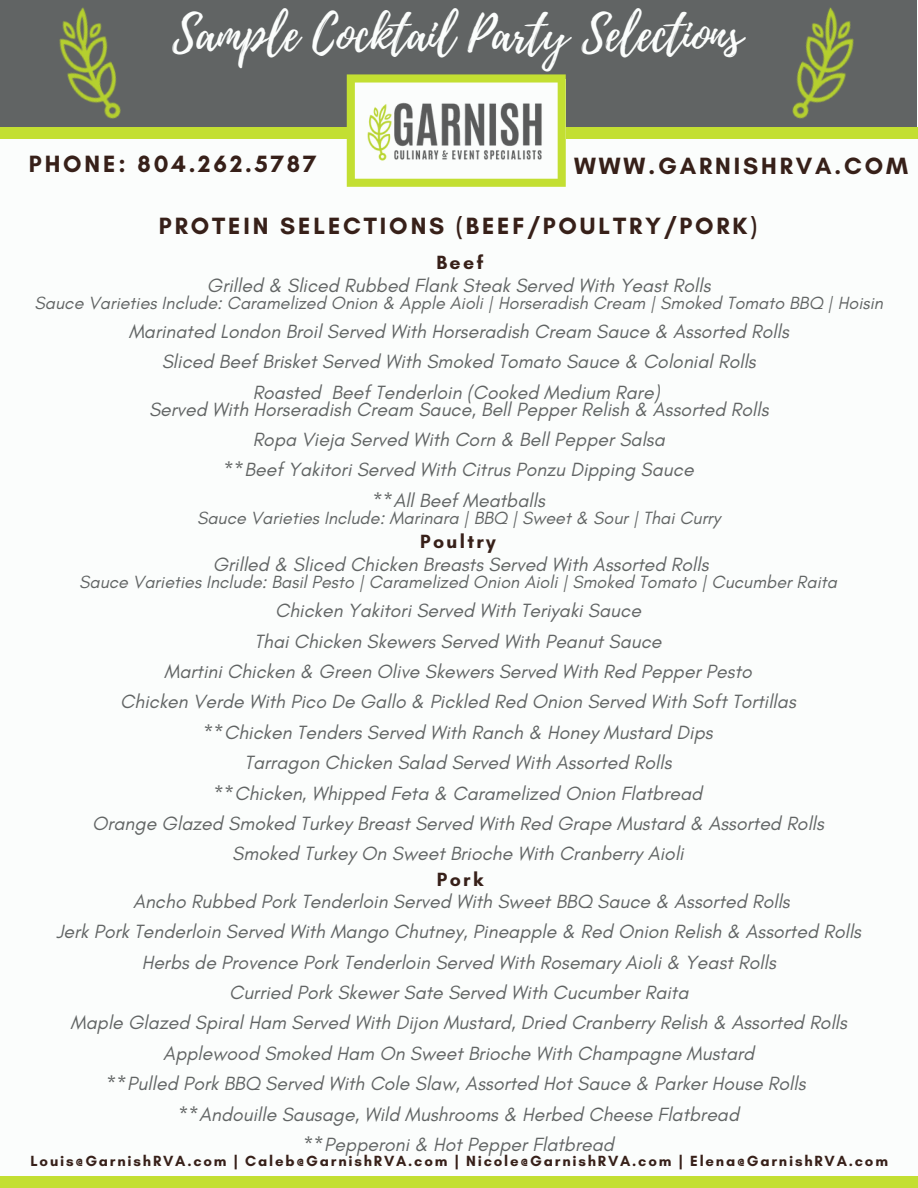
<style>
.page{position:relative;width:918px;height:1188px;background:#fbfdfc}
.page>*{position:absolute;margin:0;border:0;box-sizing:border-box;transform-origin:0 0}
.t1{font:48px "Playlist Script";color:#fbfdfc}
.t2{font:700 24px "Glacial Indifference";letter-spacing:.12em;color:#372019}
.t3{font:italic 19.5px "Glacial Indifference";color:#616464}
.t4{font:700 19.5px "Glacial Indifference";letter-spacing:.12em;color:#372019}
.t5{font:italic 18px "Glacial Indifference";color:#616464}
.t6{font:700 15px "Glacial Indifference";letter-spacing:.12em;color:#372019}
</style>
<div class="page">
<div style="left:0;top:0;width:917px;height:133px;background:#616464"></div>
<div style="left:0;top:127px;width:918px;height:12px;background:#c3df32"></div>
<svg style="left:347px;top:74px;width:219px;height:113px"></svg>
<div style="left:0;top:1177px;width:918px;height:11px;background:#c3df32"></div>
<img style="left:59px;top:7px;width:62px;height:112px">
<img style="left:792px;top:7px;width:62px;height:112px">
<p class="t1" style="left:173px;top:0;width:571px">Sample Cocktail Party Selections</p>
<p class="t2" style="left:29px;top:150px;width:289px">PHONE: 804.262.5787</p>
<p class="t2" style="left:574px;top:151px;width:336px">WWW.GARNISHRVA.COM</p>
<p class="t2" style="left:159px;top:212px;width:600px">PROTEIN SELECTIONS (BEEF/POULTRY/PORK)</p>
<p class="t4" style="left:437px;top:251px;width:49px">Beef</p>
<p class="t3" style="left:207px;top:273px;width:505px">Grilled &amp; Sliced Rubbed Flank Steak Served With Yeast Rolls</p>
<p class="t5" style="left:35px;top:292px;width:850px">Sauce Varieties Include: Caramelized Onion &amp; Apple Aioli | Horseradish Cream | Smoked Tomato BBQ | Hoisin</p>
<p class="t3" style="left:129px;top:320px;width:662px">Marinated London Broil Served With Horseradish Cream Sauce &amp; Assorted Rolls</p>
<p class="t3" style="left:162px;top:350px;width:596px">Sliced Beef Brisket Served With Smoked Tomato Sauce &amp; Colonial Rolls</p>
<p class="t3" style="left:253px;top:380px;width:409px">Roasted Beef Tenderloin (Cooked Medium Rare)</p>
<p class="t3" style="left:149px;top:397px;width:621px">Served With Horseradish Cream Sauce, Bell Pepper Relish &amp; Assorted Rolls</p>
<p class="t3" style="left:253px;top:428px;width:414px">Ropa Vieja Served With Corn &amp; Bell Pepper Salsa</p>
<p class="t3" style="left:224px;top:458px;width:471px">**Beef Yakitori Served With Citrus Ponzu Dipping Sauce</p>
<p class="t3" style="left:373px;top:488px;width:174px">**All Beef Meatballs</p>
<p class="t5" style="left:197px;top:507px;width:525px">Sauce Varieties Include: Marinara | BBQ | Sweet &amp; Sour | Thai Curry</p>
<p class="t4" style="left:420px;top:530px;width:77px">Poultry</p>
<p class="t3" style="left:213px;top:553px;width:497px">Grilled &amp; Sliced Chicken Breasts Served With Assorted Rolls</p>
<p class="t5" style="left:79px;top:571px;width:759px">Sauce Varieties Include: Basil Pesto | Caramelized Onion Aioli | Smoked Tomato | Cucumber Raita</p>
<p class="t3" style="left:275px;top:599px;width:367px">Chicken Yakitori Served With Teriyaki Sauce</p>
<p class="t3" style="left:255px;top:629px;width:409px">Thai Chicken Skewers Served With Peanut Sauce</p>
<p class="t3" style="left:164px;top:659px;width:589px">Martini Chicken &amp; Green Olive Skewers Served With Red Pepper Pesto</p>
<p class="t3" style="left:120px;top:690px;width:677px">Chicken Verde With Pico De Gallo &amp; Pickled Red Onion Served With Soft Tortillas</p>
<p class="t3" style="left:203px;top:720px;width:511px">**Chicken Tenders Served With Ranch &amp; Honey Mustard Dips</p>
<p class="t3" style="left:245px;top:751px;width:429px">Tarragon Chicken Salad Served With Assorted Rolls</p>
<p class="t3" style="left:214px;top:781px;width:490px">**Chicken, Whipped Feta &amp; Caramelized Onion Flatbread</p>
<p class="t3" style="left:92px;top:811px;width:734px">Orange Glazed Smoked Turkey Breast Served With Red Grape Mustard &amp; Assorted Rolls</p>
<p class="t3" style="left:232px;top:842px;width:453px">Smoked Turkey On Sweet Brioche With Cranberry Aioli</p>
<p class="t4" style="left:437px;top:868px;width:48px">Pork</p>
<p class="t3" style="left:133px;top:889px;width:658px">Ancho Rubbed Pork Tenderloin Served With Sweet BBQ Sauce &amp; Assorted Rolls</p>
<p class="t3" style="left:56px;top:920px;width:806px">Jerk Pork Tenderloin Served With Mango Chutney, Pineapple &amp; Red Onion Relish &amp; Assorted Rolls</p>
<p class="t3" style="left:142px;top:950px;width:636px">Herbs de Provence Pork Tenderloin Served With Rosemary Aioli &amp; Yeast Rolls</p>
<p class="t3" style="left:229px;top:980px;width:461px">Curried Pork Skewer Sate Served With Cucumber Raita</p>
<p class="t3" style="left:71px;top:1011px;width:778px">Maple Glazed Spiral Ham Served With Dijon Mustard, Dried Cranberry Relish &amp; Assorted Rolls</p>
<p class="t3" style="left:163px;top:1041px;width:592px">Applewood Smoked Ham On Sweet Brioche With Champagne Mustard</p>
<p class="t3" style="left:107px;top:1072px;width:701px">**Pulled Pork BBQ Served With Cole Slaw, Assorted Hot Sauce &amp; Parker House Rolls</p>
<p class="t3" style="left:178px;top:1102px;width:562px">**Andouille Sausage, Wild Mushrooms &amp; Herbed Cheese Flatbread</p>
<p class="t3" style="left:304px;top:1132px;width:312px">**Pepperoni &amp; Hot Pepper Flatbread</p>
<p class="t6" style="left:30px;top:1152px;width:859px">Louis@GarnishRVA.com | Caleb@GarnishRVA.com | Nicole@GarnishRVA.com | Elena@GarnishRVA.com</p>
</div>
